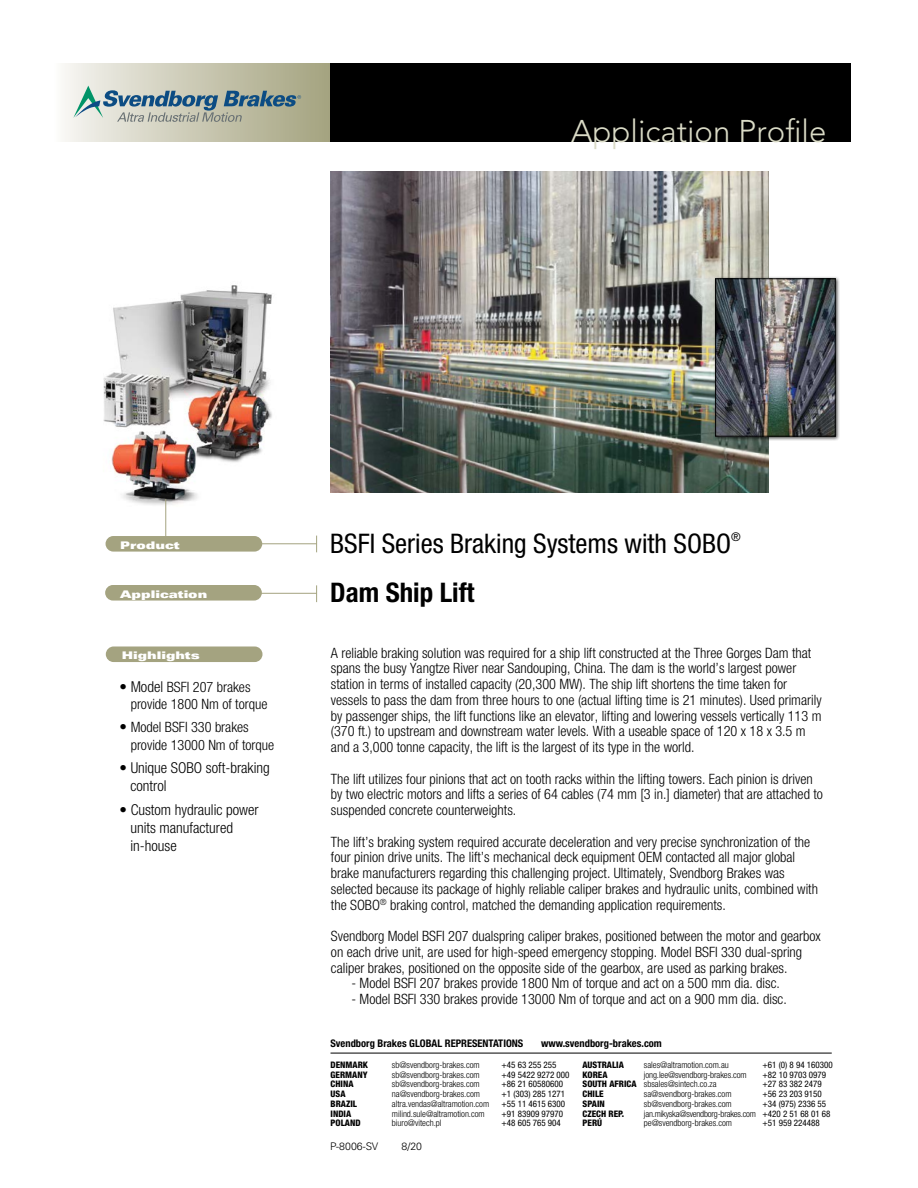
<style>
.page{position:relative;width:918px;height:1188px;background:#fff}
.page>*{position:absolute;margin:0;border:0;box-sizing:border-box;transform-origin:0 0}
.t1{font:300 31.2px "Avenir LT Std";color:#dadbc6}
.t2{font:condensed 27px "Helvetica Neue LT Std";color:#000}
.t3{font:700 condensed 27px "Helvetica Neue LT Std";color:#000}
.t4{font:300 condensed 15px/18px "Helvetica Neue LT Std";color:#000}
.t5{font:300 condensed 14.25px/15.8px "Helvetica Neue LT Std";color:#000}
.t6{font:condensed 12px "Helvetica Neue LT Std";color:#000}
.t7{font:700 condensed 10.5px "Helvetica Neue LT Std";color:#000}
.t8{font:10.5px "Univers LT Std X Black Ex";color:#fff}
.t9{font:300 10.5px "Univers LT Std";color:#000}
.t10{font:300 condensed 9px "Helvetica Neue LT Std";color:#000}
.t11{font:condensed 9px "Helvetica Neue LT Std";color:#000}
.t12{font:800 condensed 9px "Helvetica Neue LT Std";color:#000}
.t13{font:300 condensed 9px "Helvetica Neue LT Std";letter-spacing:-.02em;color:#000}
.s1{font-size:15px}
.s2{font-weight:800}
.s3{font-weight:400}
</style>
<div class="page">
<img style="left:330px;top:172px;width:439px;height:321px">
<div style="left:105px;top:585px;width:157px;height:16px;background:#a4a380;border-radius:8px"></div>
<div style="left:106px;top:536px;width:156px;height:16px;background:#a4a380;border-radius:8px"></div>
<div style="left:54px;top:63px;width:276px;height:79px;background:linear-gradient(to right,#f8f7f3,#a3a17d)"></div>
<div style="left:330px;top:63px;width:520px;height:79px;background:#000"></div>
<hr style="left:239px;top:543px;width:78px;height:1px;background:#a4a380">
<svg style="left:316px;top:536px;width:1px;height:16px"></svg>
<svg style="left:316px;top:585px;width:1px;height:17px"></svg>
<hr style="left:239px;top:593px;width:78px;height:1px;background:#a4a380">
<div style="left:106px;top:646px;width:157px;height:16px;background:#a4a380;border-radius:8px"></div>
<div style="left:713px;top:276px;width:127px;height:165px;background:#000;opacity:.75"></div>
<img style="left:717px;top:281px;width:116px;height:153px">
<div style="left:715px;top:279px;width:120px;height:157px;border:1px solid #000"></div>
<img style="left:103px;top:285px;width:169px;height:232px">
<hr style="left:165px;top:499px;width:1px;height:39px;background:#a4a380">
<svg style="left:73px;top:86px;width:228px;height:36px;background:#9faea9"></svg>
<hr style="left:331px;top:1053px;width:501px;height:1px;background:#000">
<p class="t1" style="left:571px;top:113px;width:257px">Application Profile</p>
<p class="t8" style="left:120px;top:539px;width:61px">Product</p>
<p class="t8" style="left:120px;top:588px;width:89px">Application</p>
<p class="t2" style="left:330px;top:528px;width:402px">BSFI Series Braking Systems with SOBO</p>
<p class="t6" style="left:731px;top:530px;width:11px">®</p>
<p class="t3" style="left:330px;top:576px;width:146px">Dam Ship Lift</p>
<p class="t8" style="left:122px;top:649px;width:80px">Highlights</p>
<p class="t5" style="left:331px;top:644px;width:492px">A reliable braking solution was required for a ship lift constructed at the Three Gorges Dam that spans the busy Yangtze River near Sandouping, China. The dam is the world’s largest power station in terms of installed capacity (20,300 MW). The ship lift shortens the time taken for vessels to pass the dam from three hours to one (actual lifting time is 21 minutes). Used primarily by passenger ships, the lift functions like an elevator, lifting and lowering vessels vertically 113 m (370 ft.) to upstream and downstream water levels. With a useable space of 120 x 18 x 3.5 m and a 3,000 tonne capacity, the lift is the largest of its type in the world.</p>
<p class="t5" style="left:331px;top:770px;width:494px">The lift utilizes four pinions that act on tooth racks within the lifting towers. Each pinion is driven by two electric motors and lifts a series of 64 cables (74 mm [3 in.] diameter) that are attached to suspended concrete counterweights.</p>
<p class="t5" style="left:331px;top:833px;width:489px">The lift’s braking system required accurate deceleration and very precise synchronization of the four pinion drive units. The lift’s mechanical deck equipment OEM contacted all major global brake manufacturers regarding this challenging project. Ultimately, Svendborg Brakes was selected because its package of highly reliable caliper brakes and hydraulic units, combined with the SOBO<sup>®</sup> braking control, matched the demanding application requirements.</p>
<p class="t5" style="left:331px;top:928px;width:491px">Svendborg Model BSFI 207 dualspring caliper brakes, positioned between the motor and gearbox on each drive unit, are used for high-speed emergency stopping. Model BSFI 330 dual-spring caliper brakes, positioned on the opposite side of the gearbox, are used as parking brakes.</p>
<p class="t5" style="left:351px;top:975px;width:430px">- Model BSFI 207 brakes provide 1800 Nm of torque and act on a 500 mm dia. disc.</p>
<p class="t5" style="left:351px;top:991px;width:437px">- Model BSFI 330 brakes provide 13000 Nm of torque and act on a 900 mm dia. disc.</p>
<p class="t5" style="left:131px;top:678px;width:138px;line-height:17.2px;text-indent:-11px"><span class="s1">• Model</span> BSFI 207 brakes provide 1800 Nm of torque</p>
<p class="t5" style="left:131px;top:718px;width:145px;line-height:18px;text-indent:-11px"><span class="s1">•</span> Model BSFI 330 brakes provide 13000 Nm of torque</p>
<p class="t4" style="left:130px;top:759px;width:141px;text-indent:-11px">• Unique SOBO soft-braking control</p>
<p class="t4" style="left:130px;top:800px;width:130px;text-indent:-11px">• Custom hydraulic power units manufactured in-house</p>
<p class="t7" style="left:331px;top:1036px;width:194px">Svendborg Brakes GLOBAL REPRESENTATIONS</p>
<p class="t7" style="left:541px;top:1036px;width:122px">www.svendborg-brakes.com</p>
<p class="t12" style="left:583px;top:1059px;width:43px">AUSTRALIA</p>
<p class="t10" style="left:644px;top:1060px;width:87px">sales@altramotion.com.au</p>
<p class="t11" style="left:763px;top:1060px;width:72px">+61 (0) 8 94 160300</p>
<p class="t12" style="left:583px;top:1069px;width:27px">KOREA</p>
<p class="t10" style="left:644px;top:1069px;width:104px">jong.lee@svendborg-brakes.com</p>
<p class="t11" style="left:763px;top:1069px;width:65px">+82 10 9703 0979</p>
<p class="t10" style="left:583px;top:1079px;width:135px"><span class="s2">SOUTH AFRICA</span> sbsales@sintech.co.za</p>
<p class="t11" style="left:763px;top:1079px;width:61px">+27 83 382 2479</p>
<p class="t12" style="left:583px;top:1088px;width:23px">CHILE</p>
<p class="t10" style="left:644px;top:1089px;width:89px">sa@svendborg-brakes.com</p>
<p class="t11" style="left:763px;top:1089px;width:61px">+56 23 203 9150</p>
<p class="t12" style="left:583px;top:1098px;width:24px">SPAIN</p>
<p class="t10" style="left:644px;top:1099px;width:89px">sb@svendborg-brakes.com</p>
<p class="t11" style="left:763px;top:1099px;width:65px">+34 (975) 2336 55</p>
<p class="t12" style="left:583px;top:1108px;width:43px">CZECH REP.</p>
<p class="t13" style="left:644px;top:1108px;width:188px">jan.mikyska@svendborg-brakes.com <span class="s3">+420 2 51 68 01 68</span></p>
<p class="t12" style="left:583px;top:1118px;width:21px">PERÚ</p>
<p class="t10" style="left:644px;top:1118px;width:90px">pe@svendborg-brakes.com</p>
<p class="t11" style="left:763px;top:1118px;width:59px">+51 959 224488</p>
<p class="t12" style="left:331px;top:1059px;width:39px">DENMARK</p>
<p class="t10" style="left:392px;top:1060px;width:89px">sb@svendborg-brakes.com</p>
<p class="t11" style="left:502px;top:1060px;width:57px">+45 63 255 255</p>
<p class="t12" style="left:331px;top:1069px;width:38px">GERMANY</p>
<p class="t10" style="left:392px;top:1069px;width:89px">sb@svendborg-brakes.com</p>
<p class="t11" style="left:502px;top:1069px;width:70px">+49 5422 9272 000</p>
<p class="t12" style="left:331px;top:1079px;width:25px">CHINA</p>
<p class="t10" style="left:392px;top:1079px;width:89px">sb@svendborg-brakes.com</p>
<p class="t11" style="left:502px;top:1079px;width:63px">+86 21 60580600</p>
<p class="t12" style="left:331px;top:1088px;width:17px">USA</p>
<p class="t10" style="left:392px;top:1089px;width:90px">na@svendborg-brakes.com</p>
<p class="t11" style="left:502px;top:1089px;width:65px">+1 (303) 285 1271</p>
<p class="t12" style="left:331px;top:1098px;width:28px">BRAZIL</p>
<p class="t10" style="left:392px;top:1099px;width:99px">altra.vendas@altramotion.com</p>
<p class="t11" style="left:502px;top:1099px;width:65px">+55 11 4615 6300</p>
<p class="t12" style="left:331px;top:1108px;width:22px">INDIA</p>
<p class="t10" style="left:392px;top:1108px;width:94px">milind.sule@altramotion.com</p>
<p class="t11" style="left:502px;top:1108px;width:63px">+91 83909 97970</p>
<p class="t12" style="left:331px;top:1118px;width:32px">POLAND</p>
<p class="t10" style="left:392px;top:1118px;width:51px">biuro@vitech.pl</p>
<p class="t11" style="left:502px;top:1118px;width:61px">+48 605 765 904</p>
<p class="t9" style="left:330px;top:1140px;width:49px">P-8006-SV</p>
<p class="t9" style="left:402px;top:1140px;width:22px">8/20</p>
</div>
